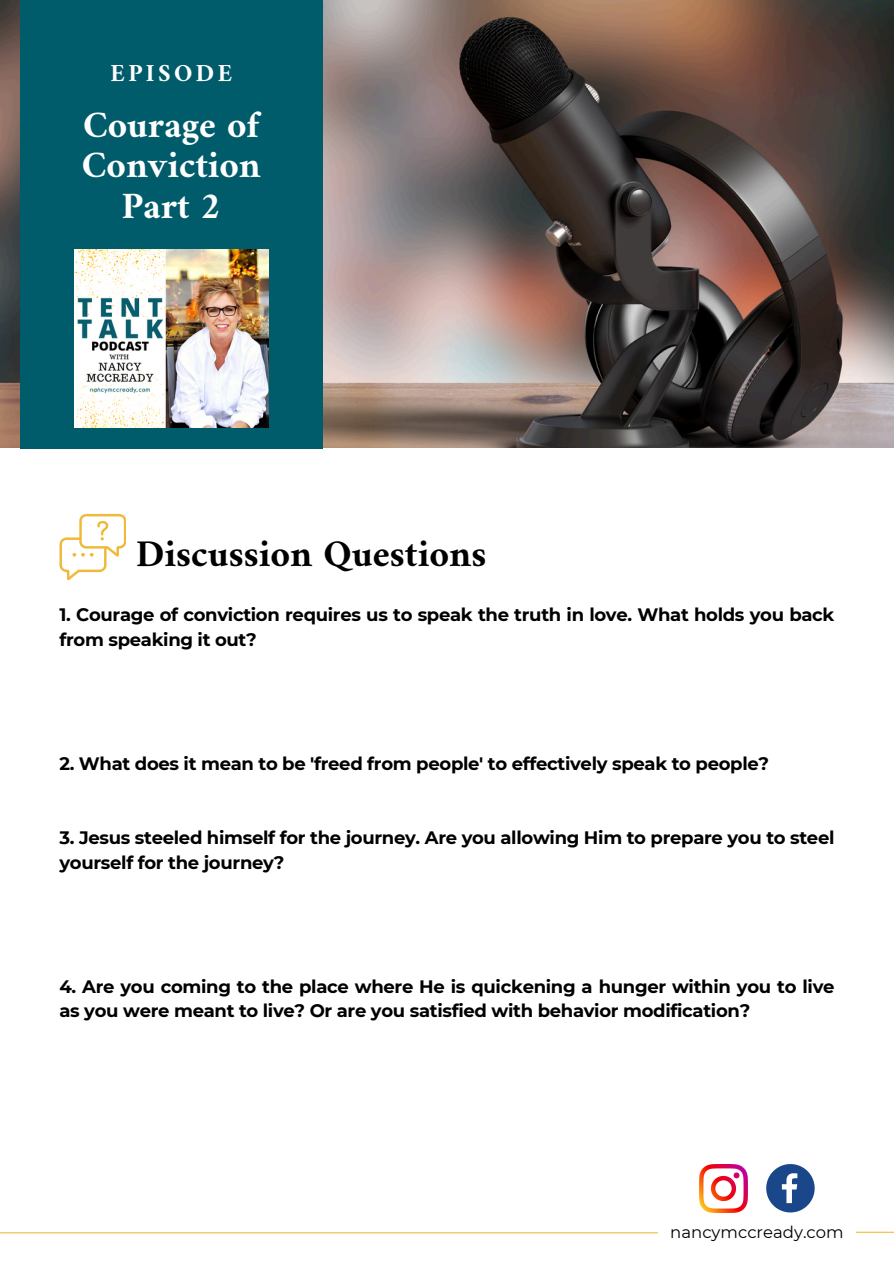
<style>
.page{position:relative;width:894px;height:1264px;background:#fff}
.page>*{position:absolute;margin:0;border:0;box-sizing:border-box;transform-origin:0 0}
.t1{font:700 38.1px "Amiri";color:#000}
.t2{font:700 37.5px/40.5px "Amiri";color:#fff;text-align:center}
.t3{font:700 24.75px "Amiri";letter-spacing:.14em;color:#fff}
.t4{font:700 18px/24.8px "Montserrat";letter-spacing:-.015em;color:#000}
.t5{font:16.5px "Montserrat";color:#000}
</style>
<div class="page">
<img style="left:0;top:0;width:893px;height:448px">
<div style="left:20px;top:0;width:302px;height:448px;background:#005c6b"></div>
<img style="left:74px;top:250px;width:195px;height:177px">
<hr style="left:0;top:1232px;width:657px;height:1px;background:#efba3a">
<hr style="left:855px;top:1231px;width:38px;height:1px;background:#efba3a">
<svg style="left:59px;top:514px;width:67px;height:66px"></svg>
<svg style="left:766px;top:1164px;width:48px;height:48px"></svg>
<img style="left:699px;top:1164px;width:48px;height:48px">
<p class="t3" style="left:110px;top:57px;width:123px">EPISODE</p>
<h1 class="t2" style="left:82px;top:104px;width:180px">Courage of<br>Conviction<br>Part 2</h1>
<h1 class="t1" style="left:136px;top:530px;width:351px">Discussion Questions</h1>
<h3 class="t4" style="left:59px;top:602px;width:776px">1. Courage of conviction requires us to speak the truth in love. What holds you back from speaking it out?</h3>
<h3 class="t4" style="left:59px;top:751px;width:711px">2. What does it mean to be 'freed from people' to effectively speak to people?</h3>
<h3 class="t4" style="left:59px;top:825px;width:776px">3. Jesus steeled himself for the journey. Are you allowing Him to prepare you to steel yourself for the journey?</h3>
<p class="t4" style="left:59px;top:973px;width:776px">4. Are you coming to the place where He is quickening a hunger within you to live as you were meant to live? Or are you satisfied with behavior modification?</p>
<p class="t5" style="left:670px;top:1221px;width:175px">nancymccready.com</p>
</div>
